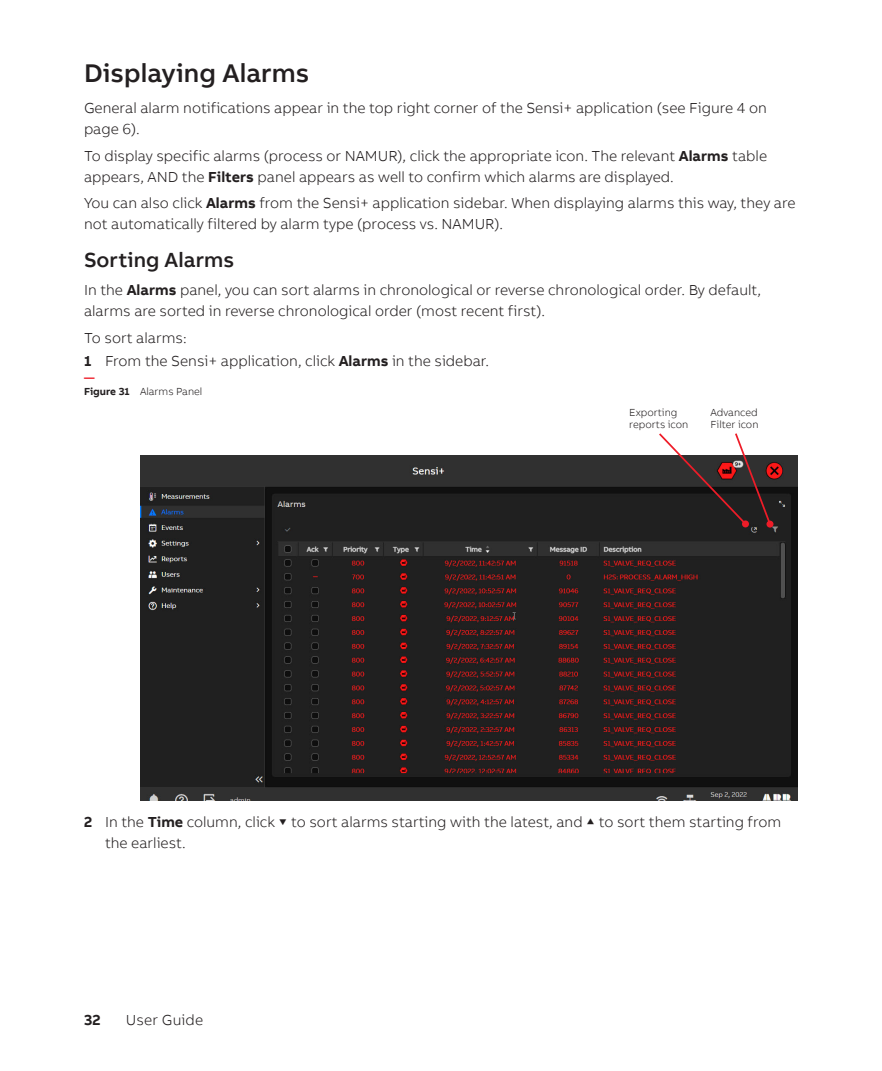
<style>
.page{position:relative;width:882px;height:1071px;background:#fff}
.page>*{position:absolute;margin:0;border:0;box-sizing:border-box;transform-origin:0 0}
.heading_1{font:500 26.25px "AB Bvoice";color:#231f20}
.heading_2{font:500 21px "AB Bvoice";letter-spacing:.005em;color:#231f20}
.body_text{font:300 14.88px/21px "AB Bvoice";color:#231f20}
.procedure_intro{font:300 14.88px "AB Bvoice";color:#231f20}
.t1{font:700 14.88px "AB Bvoice";color:#231f20}
.figure_call-out{font:300 10.5px/12.2px "AB Bvoice";color:#231f20}
.figure_dash{font:700 10.5px "AB Bvoice";color:#ee1c28}
.s1{font-weight:700}
</style>
<div class="page">
<img style="left:141px;top:456px;width:657px;height:344px">
<div style="left:742px;top:520px;width:7px;height:7px;background:#ee1c28;border-radius:50%"></div>
<svg style="left:657px;top:433px;width:115px;height:93px"></svg>
<div style="left:766px;top:521px;width:7px;height:7px;background:#ee1c28;border-radius:50%"></div>
<p class="heading_1" style="left:84px;top:57px;width:227px">Displaying Alarms</p>
<p class="body_text" style="left:84px;top:98px;width:685px">General alarm notifications appear in the top right corner of the Sensi+ application (see Figure 4 on page 6).</p>
<p class="body_text" style="left:84px;top:145px;width:685px">To display specific alarms (process or NAMUR), click the appropriate icon. The relevant <span class="s1">Alarms</span> table appears, AND the <span class="s1">Filters</span> panel appears as well to confirm which alarms are displayed.</p>
<p class="body_text" style="left:84px;top:192px;width:713px">You can also click <span class="s1">Alarms</span> from the Sensi+ application sidebar. When displaying alarms this way, they are not automatically filtered by alarm type (process vs. NAMUR).</p>
<p class="heading_2" style="left:84px;top:247px;width:152px">Sorting Alarms</p>
<p class="body_text" style="left:84px;top:280px;width:679px">In the <span class="s1">Alarms</span> panel, you can sort alarms in chronological or reverse chronological order. By default, alarms are sorted in reverse chronological order (most recent first).</p>
<p class="procedure_intro" style="left:84px;top:329px;width:104px">To sort alarms:</p>
<p class="body_text" style="left:84px;top:351px;width:407px"><span class="s1">1</span> From the Sensi+ application, click <span class="s1">Alarms</span> in the sidebar.</p>
<p class="figure_dash" style="left:84px;top:371px;width:12px">—</p>
<p class="figure_call-out" style="left:84px;top:386px;width:120px"><span class="s1">Figure 31</span> Alarms Panel</p>
<p class="figure_call-out" style="left:629px;top:406px;width:61px">Exporting reports icon</p>
<p class="figure_call-out" style="left:710px;top:406px;width:50px">Advanced<br>Filter icon</p>
<p class="body_text" style="left:105px;top:812px;width:678px;text-indent:-21px"><span class="s1">2</span> In the <span class="s1">Time</span> column, click ▼ to sort alarms starting with the latest, and ▲ to sort them starting from the earliest.</p>
<p class="t1" style="left:84px;top:1011px;width:18px">32</p>
<p class="body_text" style="left:126px;top:1010px;width:79px">User Guide</p>
</div>
